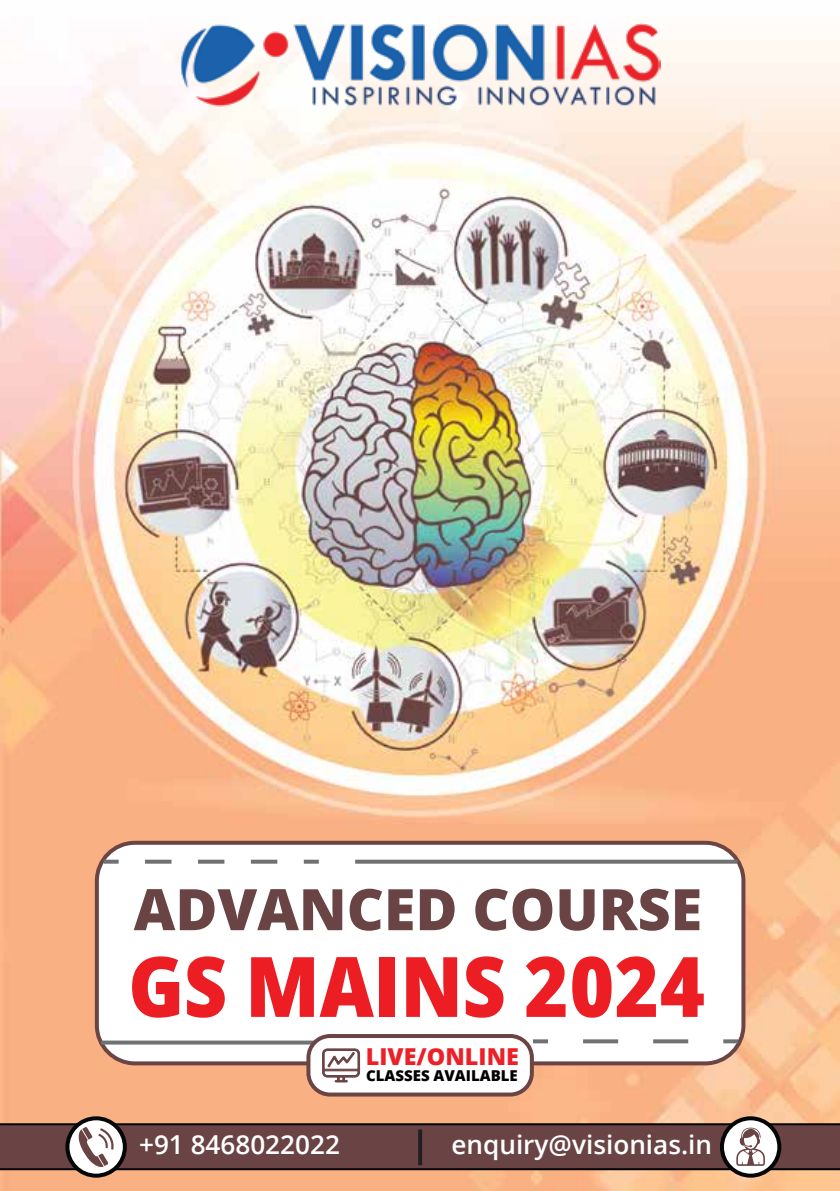
<style>
.page{position:relative;width:840px;height:1191px;background:#fff}
.page>*{position:absolute;margin:0;border:0;box-sizing:border-box;transform-origin:0 0}
.t1{font:800 semi-condensed 83.6px "Open Sans";color:#ed1d24}
.t2{font:800 57.2px "Open Sans";color:#6a4444}
.t3{font:600 26.2px "Open Sans";color:#fff}
.t4{font:800 23.4px "Open Sans";color:#ec2027}
.t5{font:800 15px "Open Sans";color:#000}
</style>
<div class="page">
<img style="left:0;top:23px;width:839px;height:1168px">
<img style="left:180px;top:24px;width:480px;height:83px">
<svg style="left:67px;top:1118px;width:58px;height:57px"></svg>
<div style="left:65px;top:1116px;width:62px;height:61px;border:4px solid #040607;border-radius:50%"></div>
<svg style="left:721px;top:1118px;width:57px;height:57px"></svg>
<div style="left:719px;top:1116px;width:61px;height:61px;border:4px solid #040607;border-radius:50%"></div>
<svg style="left:0;top:1123px;width:839px;height:47px;background:#6d4e4d"></svg>
<div style="left:97px;top:842px;width:646px;height:221px;background:#fff;border-radius:38px"></div>
<div style="left:95px;top:840px;width:650px;height:225px;border:4px solid #6a4544;border-radius:38px"></div>
<svg style="left:103px;top:859px;width:15px;height:4px"></svg>
<svg style="left:145px;top:859px;width:133px;height:4px"></svg>
<svg style="left:303px;top:859px;width:15px;height:4px"></svg>
<svg style="left:533px;top:1039px;width:14px;height:4px"></svg>
<svg style="left:583px;top:1039px;width:106px;height:4px"></svg>
<svg style="left:723px;top:1039px;width:14px;height:4px"></svg>
<svg style="left:355px;top:859px;width:382px;height:4px;background:#87898a"></svg>
<svg style="left:101px;top:1040px;width:215px;height:4px"></svg>
<div style="left:308px;top:1036px;width:223px;height:58px;background:#fff;border-radius:22px"></div>
<div style="left:306px;top:1034px;width:227px;height:62px;border:4px solid #6a4544;border-radius:22px"></div>
<svg style="left:322px;top:1048px;width:38px;height:35px"></svg>
<h2 class="t2" style="left:134px;top:866px;width:569px">ADVANCED COURSE</h2>
<h1 class="t1" style="left:128px;top:929px;width:578px">GS MAINS 2024</h1>
<p class="t4" style="left:366px;top:1038px;width:154px">LIVE/ONLINE</p>
<p class="t5" style="left:366px;top:1064px;width:153px">CLASSES AVAILABLE</p>
<p class="t3" style="left:139px;top:1126px;width:202px">+91 8468022022</p>
<p class="t3" style="left:451px;top:1126px;width:262px">enquiry@visionias.in</p>
</div>
